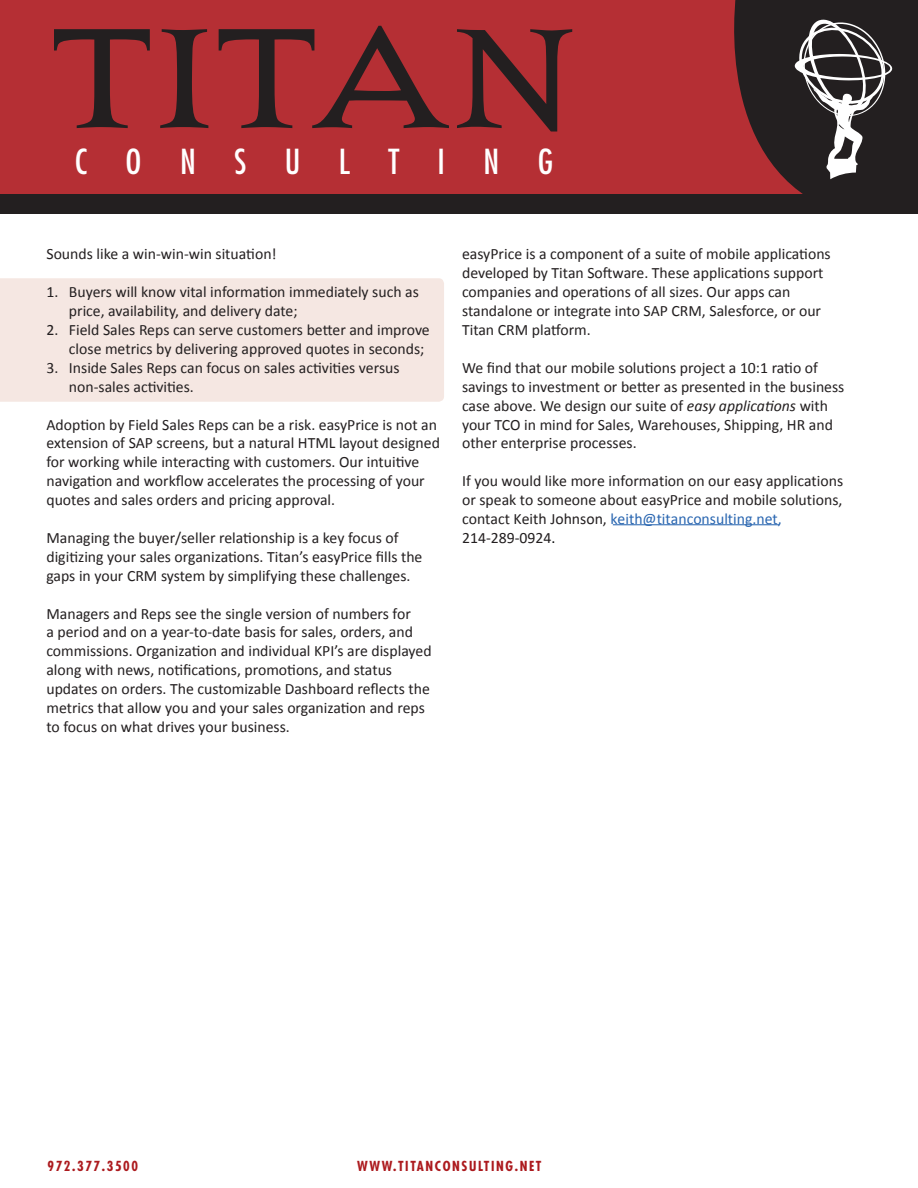
<style>
.page{position:relative;width:918px;height:1188px;background:#fff}
.page>*{position:absolute;margin:0;border:0;box-sizing:border-box;transform-origin:0 0}
.t1{font:condensed 33.6px "Futura";color:#fff}
.Body{font:15.75px/18.9px "Calibri";color:#231f20}
.t2{font:700 condensed 13.5px "Futura";letter-spacing:.12em;color:#ac1a1e}
.s1{font-style:italic}
.s2{color:#2865b0}
.s3{color:#010203}
</style>
<div class="page">
<div style="left:354px;top:0;width:564px;height:204px;background:#231f20"></div>
<svg style="left:0;top:0;width:803px;height:194px;fill:#b52f34"></svg>
<svg style="left:54px;top:29px;width:96px;height:99px"></svg>
<svg style="left:160px;top:29px;width:48px;height:99px"></svg>
<svg style="left:219px;top:26px;width:230px;height:102px"></svg>
<svg style="left:457px;top:29px;width:115px;height:103px"></svg>
<div style="left:0;top:194px;width:918px;height:20px;background:#231f20"></div>
<svg style="left:795px;top:15px;width:97px;height:164px"></svg>
<div style="left:0;top:278px;width:444px;height:124px;background:#f5e7e2"></div>
<hr style="left:613px;top:524px;width:166px;height:1px;background:#2865b0">
<p class="t1" style="left:75px;top:140px;width:480px">C O N S U L T I N G</p>
<p class="Body" style="left:46px;top:245px;width:232px">Sounds like a win-win-win situation!</p>
<p class="Body" style="left:69px;top:283px;width:351px;text-indent:-23px">1. Buyers will know vital information immediately such as price, availability, and delivery date;</p>
<p class="Body" style="left:69px;top:320px;width:362px;text-indent:-23px">2. Field Sales Reps can serve customers better and improve close metrics by delivering approved quotes in seconds;</p>
<p class="Body" style="left:69px;top:358px;width:332px;text-indent:-23px">3. Inside Sales Reps can focus on sales activities versus non-sales activities.</p>
<p class="Body" style="left:46px;top:415px;width:395px">Adoption by Field Sales Reps can be a risk. easyPrice is not an extension of SAP screens, but a natural HTML layout designed for working while interacting with customers. Our intuitive navigation and workflow accelerates the processing of your quotes and sales orders and pricing approval.</p>
<p class="Body" style="left:46px;top:528px;width:378px">Managing the buyer/seller relationship is a key focus of digitizing your sales organizations. Titan’s easyPrice fills the gaps in your CRM system by simplifying these challenges.</p>
<p class="Body" style="left:46px;top:604px;width:387px">Managers and Reps see the single version of numbers for<br>a period and on a year-to-date basis for sales, orders, and commissions. Organization and individual KPI’s are displayed along with news, notifications, promotions, and status updates on orders. The customizable Dashboard reflects the metrics that allow you and your sales organization and reps to focus on what drives your business.</p>
<p class="Body" style="left:462px;top:245px;width:370px">easyPrice is a component of a suite of mobile applications developed by Titan Software. These applications support companies and operations of all sizes. Our apps can standalone or integrate into SAP CRM, Salesforce, or our Titan CRM platform.</p>
<p class="Body" style="left:462px;top:358px;width:384px">We find that our mobile solutions project a 10:1 ratio of savings to investment or better as presented in the business case above. We design our suite of <span class="s1">easy applications</span> with your TCO in mind for Sales, Warehouses, Shipping, HR and other enterprise processes.</p>
<p class="Body" style="left:462px;top:472px;width:383px">If you would like more information on our easy applications or speak to someone about easyPrice and mobile solutions, contact Keith Johnson, <span class="s2">keith@titanconsulting.net, </span>214-289-0924<span class="s3">.</span></p>
<p class="t2" style="left:48px;top:1157px;width:92px">972.377.3500</p>
<p class="t2" style="left:357px;top:1157px;width:186px">WWW.TITANCONSULTING.NET</p>
</div>
